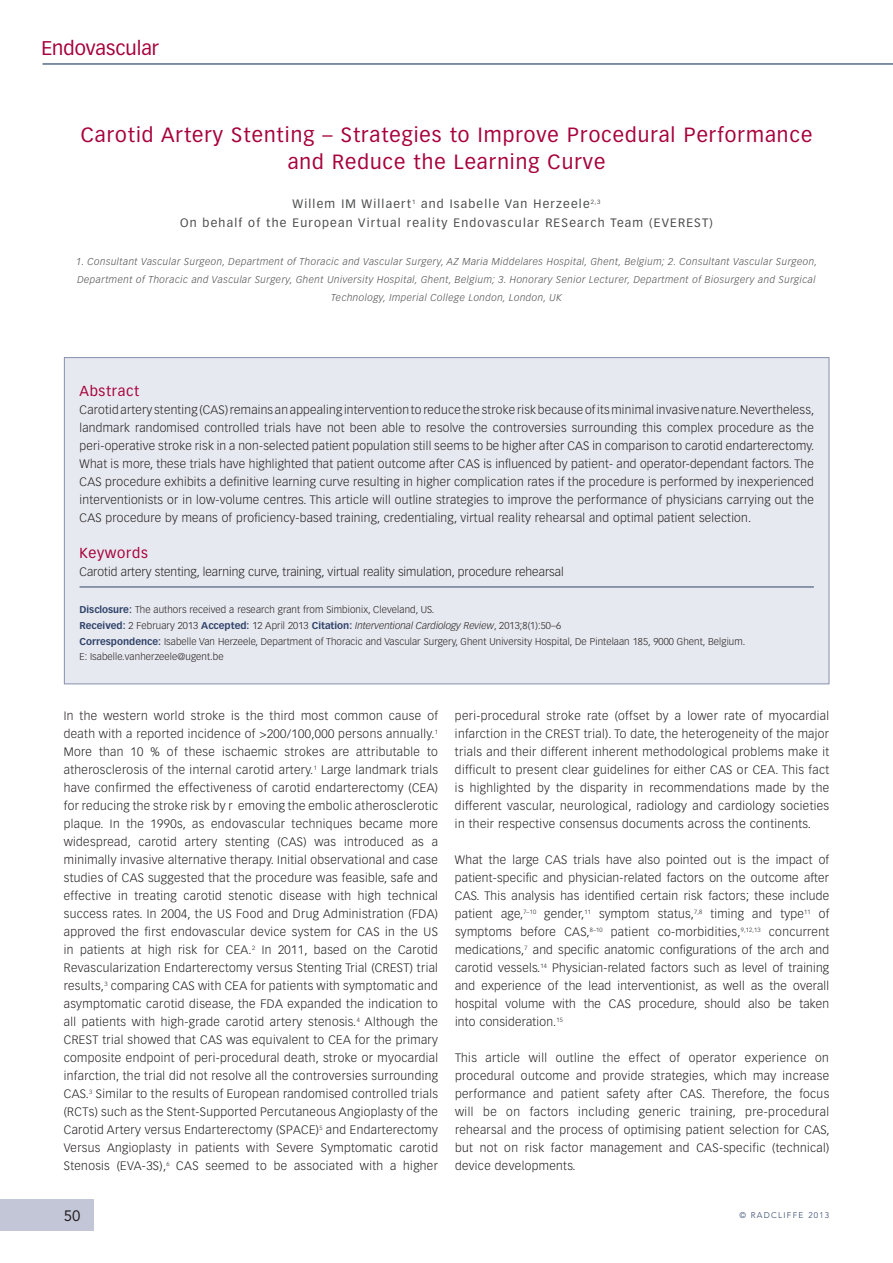
<style>
.page{position:relative;width:893px;height:1263px;background:#fff}
.page>*{position:absolute;margin:0;border:0;box-sizing:border-box;transform-origin:0 0}
.t1{font:20.25px/27px "Vectora LT Std";letter-spacing:.05em;color:#a7023c;text-align:center}
.t2{font:19.5px "Vectora LT Std";color:#a7023c}
.t3{font:15px "Avenir LT Std";color:#231f20}
.t4{font:14.25px "Vectora LT Std";letter-spacing:.05em;color:#a7023c}
.t5{font:300 12px/18px "Vectora LT Std";letter-spacing:.02em;color:#231f20;text-align:justify}
.t6{font:12px/19.5px "Vectora LT Std";letter-spacing:.1em;color:#4b4c4d;text-align:center}
.t7{font:300 12px "Vectora LT Std";color:#231f20}
.t8{font:300 9.75px/15.8px "Vectora LT Std";letter-spacing:.01em;color:#231f20}
.t9{font:italic 300 9.75px/18px "Vectora LT Std";letter-spacing:.05em;color:#4b4c4d;text-align:center}
.t10{font:300 8.25px "Avenir LT Std";letter-spacing:.15em;color:#30446a}
.s1{font-weight:700;color:#30446a}
.s2{font-style:italic}
</style>
<div class="page">
<div style="left:0;top:1199px;width:94px;height:32px;background:#c3c6d7"></div>
<hr style="left:43px;top:64px;width:850px;height:1px;background:#00214c">
<div style="left:64px;top:358px;width:765px;height:326px;background:#e7e9f0"></div>
<hr style="left:80px;top:587px;width:734px;height:1px;background:#30446a">
<h2 class="t2" style="left:41px;top:37px;width:119px">Endovascular</h2>
<h1 class="t1" style="left:81px;top:122px;width:733px">Carotid Artery Stenting – Strategies to Improve Procedural Performance and Reduce the Learning Curve</h1>
<p class="t6" style="left:180px;top:194px;width:534px">Willem IM Willaert<sup>1</sup> and Isabelle Van Herzeele<sup>2,3<br></sup>On behalf of the European Virtual reality Endovascular RESearch Team (EVEREST)</p>
<p class="t9" style="left:76px;top:252px;width:742px">1. Consultant Vascular Surgeon, Department of Thoracic and Vascular Surgery, AZ Maria Middelares Hospital, Ghent, Belgium; 2. Consultant Vascular Surgeon,<br>Department of Thoracic and Vascular Surgery, Ghent University Hospital, Ghent, Belgium; 3. Honorary Senior Lecturer, Department of Biosurgery and Surgical<br>Technology, Imperial College London, London, UK</p>
<p class="t4" style="left:80px;top:383px;width:61px">Abstract</p>
<p class="t5" style="left:80px;top:401px;width:736px">Carotid artery stenting (CAS) remains an appealing intervention to reduce the stroke risk because of its minimal invasive nature. Nevertheless, landmark randomised controlled trials have not been able to resolve the controversies surrounding this complex procedure as the peri-operative stroke risk in a non-selected patient population still seems to be higher after CAS in comparison to carotid endarterectomy.<br>What is more, these trials have highlighted that patient outcome after CAS is influenced by patient- and operator-dependant factors. The CAS procedure exhibits a definitive learning curve resulting in higher complication rates if the procedure is performed by inexperienced interventionists or in low-volume centres. This article will outline strategies to improve the performance of physicians carrying out the CAS procedure by means of proficiency-based training, credentialing, virtual reality rehearsal and optimal patient selection.</p>
<p class="t4" style="left:80px;top:545px;width:70px">Keywords</p>
<p class="t7" style="left:80px;top:565px;width:486px">Carotid artery stenting, learning curve, training, virtual reality simulation, procedure rehearsal</p>
<p class="t8" style="left:80px;top:602px;width:667px"><span class="s1">Disclosure:</span> The authors received a research grant from Simbionix, Cleveland, US.<br><span class="s1">Received:</span> 2 February 2013 <span class="s1">Accepted:</span> 12 April 2013 <span class="s1">Citation:</span> <span class="s2">Interventional Cardiology Review</span>, 2013;8(1):50–6<br><span class="s1">Correspondence:</span> Isabelle Van Herzeele, Department of Thoracic and Vascular Surgery, Ghent University Hospital, De Pintelaan 185, 9000 Ghent, Belgium.<br>E: Isabelle.vanherzeele@ugent.be</p>
<p class="t5" style="left:64px;top:707px;width:376px">In the western world stroke is the third most common cause of death with a reported incidence of &gt;200/100,000 persons annually.<sup>1<br></sup>More than 10 % of these ischaemic strokes are attributable to atherosclerosis of the internal carotid artery.<sup>1</sup> Large landmark trials have confirmed the effectiveness of carotid endarterectomy (CEA) for reducing the stroke risk by r emoving the embolic atherosclerotic plaque. In the 1990s, as endovascular techniques became more widespread, carotid artery stenting (CAS) was introduced as a minimally invasive alternative therapy. Initial observational and case studies of CAS suggested that the procedure was feasible, safe and effective in treating carotid stenotic disease with high technical success rates. In 2004, the US Food and Drug Administration (FDA) approved the first endovascular device system for CAS in the US in patients at high risk for CEA.<sup>2</sup> In 2011, based on the Carotid Revascularization Endarterectomy versus Stenting Trial (CREST) trial results,<sup>3</sup> comparing CAS with CEA for patients with symptomatic and asymptomatic carotid disease, the FDA expanded the indication to all patients with high-grade carotid artery stenosis.<sup>4</sup> Although the CREST trial showed that CAS was equivalent to CEA for the primary composite endpoint of peri-procedural death, stroke or myocardial infarction, the trial did not resolve all the controversies surrounding CAS.<sup>3</sup> Similar to the results of European randomised controlled trials (RCTs) such as the Stent-Supported Percutaneous Angioplasty of the Carotid Artery versus Endarterectomy (SPACE)<sup>5</sup> and Endarterectomy Versus Angioplasty in patients with Severe Symptomatic carotid Stenosis (EVA-3S),<sup>6</sup> CAS seemed to be associated with a higher</p>
<p class="t5" style="left:455px;top:707px;width:376px">peri-procedural stroke rate (offset by a lower rate of myocardial infarction in the CREST trial). To date, the heterogeneity of the major trials and their different inherent methodological problems make it difficult to present clear guidelines for either CAS or CEA. This fact is highlighted by the disparity in recommendations made by the different vascular, neurological, radiology and cardiology societies in their respective consensus documents across the continents.</p>
<p class="t5" style="left:455px;top:851px;width:376px">What the large CAS trials have also pointed out is the impact of patient-specific and physician-related factors on the outcome after CAS. This analysis has identified certain risk factors; these include patient age,<sup>7–10</sup> gender,<sup>11</sup> symptom status,<sup>7,8</sup> timing and type<sup>11</sup> of symptoms before CAS,<sup>8–10</sup> patient co-morbidities,<sup>9,12,13</sup> concurrent medications,<sup>7</sup> and specific anatomic configurations of the arch and carotid vessels.<sup>14</sup> Physician-related factors such as level of training and experience of the lead interventionist, as well as the overall hospital volume with the CAS procedure, should also be taken into consideration.<sup>15</sup></p>
<p class="t5" style="left:455px;top:1049px;width:376px">This article will outline the effect of operator experience on procedural outcome and provide strategies, which may increase performance and patient safety after CAS. Therefore, the focus will be on factors including generic training, pre-procedural rehearsal and the process of optimising patient selection for CAS, but not on risk factor management and CAS-specific (technical) device developments.</p>
<p class="t3" style="left:64px;top:1207px;width:18px">50</p>
<p class="t10" style="left:739px;top:1210px;width:91px">© RADCLIFFE 2013</p>
</div>
